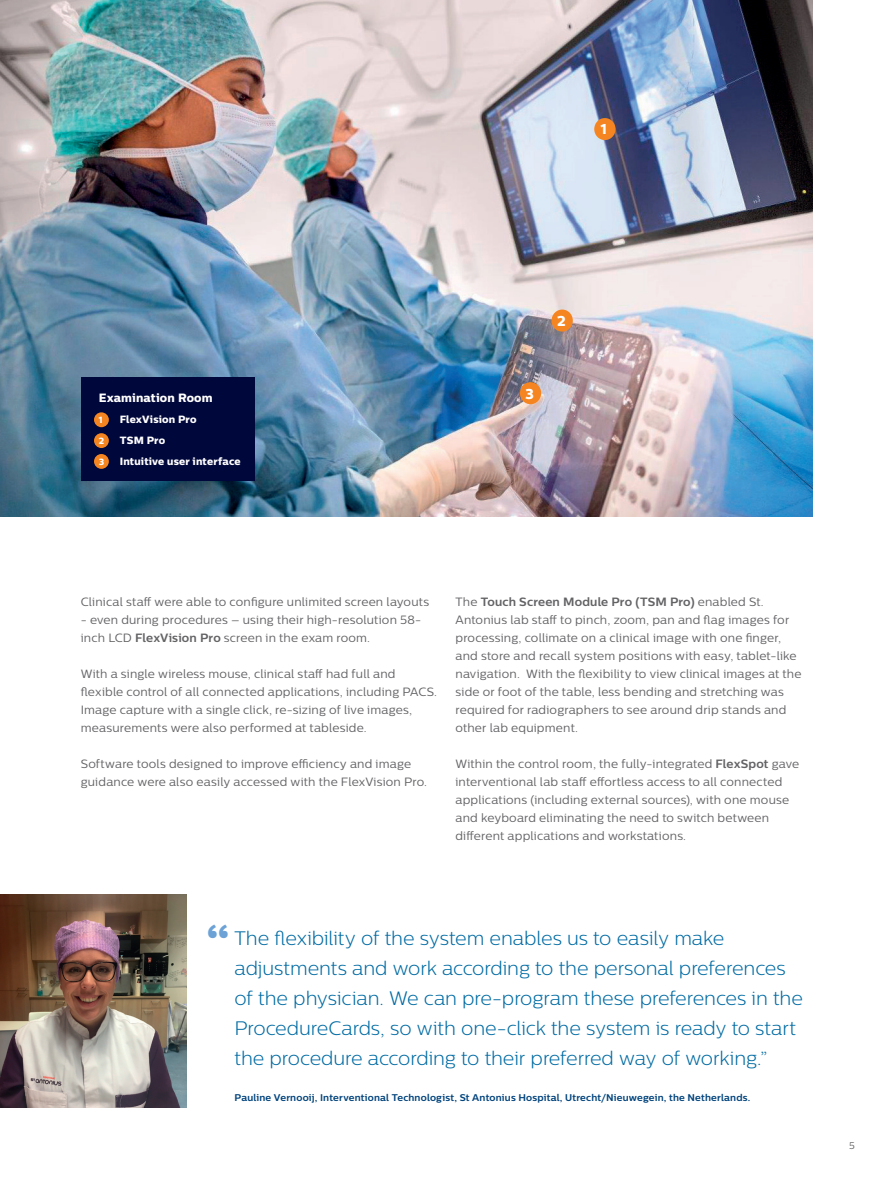
<style>
.page{position:relative;width:893px;height:1188px;background:#fff}
.page>*{position:absolute;margin:0;border:0;box-sizing:border-box;transform-origin:0 0}
.t1{font:46.5px "Centrale Sans X Bold";color:#6ca2d6}
.t2{font:300 19.5px/30px "Centrale Sans";letter-spacing:-.005em;color:#006ba3}
.t3{font:14.4px "Centrale Sans X Bold";color:#fff}
.t4{font:12px/18px "Centrale Sans";letter-spacing:.015em;color:#636366}
.t5{font:12px "Centrale Sans X Bold";letter-spacing:.015em;color:#fff}
.t6{font:10.5px "Centrale Sans X Bold";letter-spacing:.015em;color:#fff}
.t7{font:700 9.75px "Centrale Sans";letter-spacing:.02em;color:#01437c}
.t8{font:9.75px "Centrale Sans";color:#636366}
.t9{font:9px "Centrale Sans X Bold";color:#fff}
.s1{font-weight:700}
</style>
<div class="page">
<img style="left:0;top:895px;width:187px;height:212px">
<img style="left:0;top:0;width:812px;height:516px">
<div style="left:520px;top:382px;width:21px;height:22px;background:#f58520;border-radius:50%"></div>
<div style="left:594px;top:118px;width:21px;height:22px;background:#f58520;border-radius:50%"></div>
<div style="left:552px;top:310px;width:21px;height:22px;background:#f58520;border-radius:50%"></div>
<div style="left:81px;top:377px;width:174px;height:103px;background:#00073b"></div>
<div style="left:94px;top:412px;width:15px;height:15px;background:#f58520;border-radius:50%"></div>
<div style="left:94px;top:433px;width:15px;height:15px;background:#f58520;border-radius:50%"></div>
<div style="left:94px;top:454px;width:15px;height:15px;background:#f58520;border-radius:50%"></div>
<p class="t3" style="left:601px;top:120px;width:8px">1</p>
<p class="t5" style="left:99px;top:390px;width:115px">Examination Room</p>
<p class="t9" style="left:99px;top:414px;width:5px">1</p>
<p class="t6" style="left:120px;top:413px;width:78px">FlexVision Pro</p>
<p class="t9" style="left:99px;top:435px;width:7px">2</p>
<p class="t6" style="left:120px;top:434px;width:47px">TSM Pro</p>
<p class="t9" style="left:99px;top:456px;width:7px">3</p>
<p class="t6" style="left:120px;top:455px;width:122px">Intuitive user interface</p>
<p class="t3" style="left:557px;top:312px;width:10px">2</p>
<p class="t3" style="left:525px;top:385px;width:10px">3</p>
<p class="t4" style="left:81px;top:592px;width:350px">Clinical staff were able to configure unlimited screen layouts</p>
<p class="t4" style="left:81px;top:610px;width:342px">- even during procedures – using their high-resolution 58- inch LCD <span class="s1">FlexVision Pro</span> screen in the exam room.</p>
<p class="t4" style="left:81px;top:664px;width:358px">With a single wireless mouse, clinical staff had full and flexible control of all connected applications, including PACS.<br>Image capture with a single click, re-sizing of live images, measurements were also performed at tableside.</p>
<p class="t4" style="left:81px;top:754px;width:348px">Software tools designed to improve efficiency and image guidance were also easily accessed with the FlexVision Pro.</p>
<p class="t4" style="left:455px;top:592px;width:348px">The <span class="s1">Touch Screen Module Pro (TSM Pro)</span> enabled St.<br>Antonius lab staff to pinch, zoom, pan and flag images for processing, collimate on a clinical image with one finger, and store and recall system positions with easy, tablet-like navigation. With the flexibility to view clinical images at the side or foot of the table, less bending and stretching was required for radiographers to see around drip stands and other lab equipment.</p>
<p class="t4" style="left:455px;top:754px;width:345px">Within the control room, the fully-integrated <span class="s1">FlexSpot</span> gave interventional lab staff effortless access to all connected applications (including external sources), with one mouse and keyboard eliminating the need to switch between different applications and workstations.</p>
<h1 class="t1" style="left:206px;top:911px;width:26px">“</h1>
<p class="t2" style="left:235px;top:923px;width:570px">The flexibility of the system enables us to easily make adjustments and work according to the personal preferences of the physician. We can pre-program these preferences in the ProcedureCards, so with one-click the system is ready to start the procedure according to their preferred way of working.”</p>
<p class="t7" style="left:235px;top:1091px;width:517px">Pauline Vernooij, Interventional Technologist, St Antonius Hospital, Utrecht/Nieuwegein, the Netherlands.</p>
<p class="t8" style="left:849px;top:1140px;width:7px">5</p>
</div>
